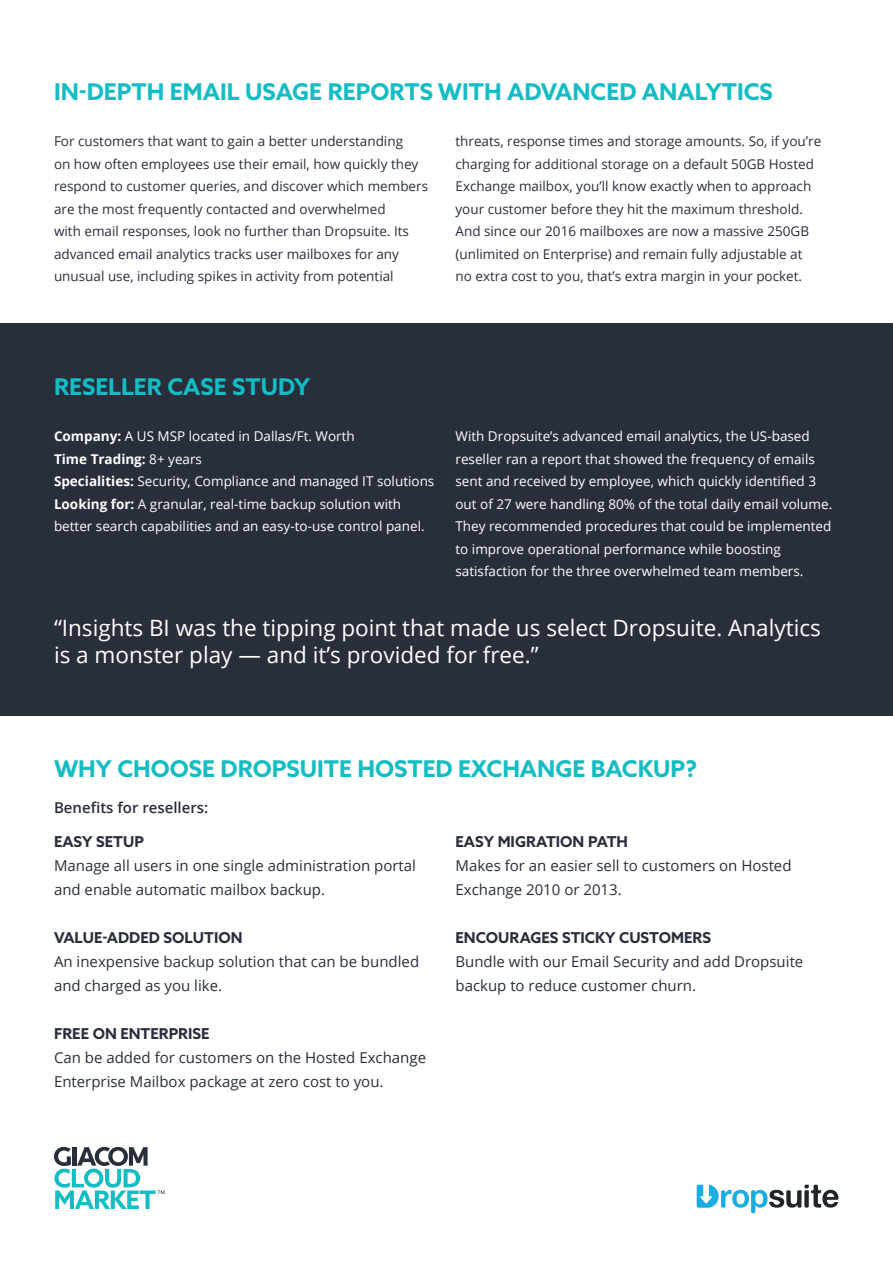
<style>
.page{position:relative;width:893px;height:1263px;background:#fff}
.page>*{position:absolute;margin:0;border:0;box-sizing:border-box;transform-origin:0 0}
.t1{font:700 23.1px "Azo Sans";color:#14bcc4}
.t2{font:22.5px/27px "Open Sans";color:#fff}
.t3{font:15px/24px "Open Sans";color:#292e3b}
.t4{font:700 15px "Azo Sans";color:#292e3b}
.t5{font:600 15px "Open Sans";color:#292e3b}
.t6{font:13.5px/22.5px "Open Sans";color:#292e3b}
.t7{font:13.5px/22.5px "Open Sans";color:#fff}
.t8{font:700 13.5px "Open Sans";color:#fff}
.s1{font-weight:700}
.s2{font-weight:400}
</style>
<div class="page">
<svg style="left:54px;top:1147px;width:110px;height:62px"></svg>
<div style="left:0;top:323px;width:893px;height:393px;background:#292e3b"></div>
<svg style="left:697px;top:1185px;width:142px;height:28px"></svg>
<p class="t1" style="left:54px;top:77px;width:720px">IN-DEPTH EMAIL USAGE REPORTS WITH ADVANCED ANALYTICS</p>
<p class="t6" style="left:54px;top:130px;width:376px">For customers that want to gain a better understanding<br>on how often employees use their email, how quickly they respond to customer queries, and discover which members are the most frequently contacted and overwhelmed<br>with email responses, look no further than Dropsuite. Its advanced email analytics tracks user mailboxes for any unusual use, including spikes in activity from potential</p>
<p class="t6" style="left:455px;top:130px;width:367px">threats, response times and storage amounts. So, if you’re charging for additional storage on a default 50GB Hosted Exchange mailbox, you’ll know exactly when to approach your customer before they hit the maximum threshold.<br>And since our 2016 mailboxes are now a massive 250GB (unlimited on Enterprise) and remain fully adjustable at no extra cost to you, that’s extra margin in your pocket.</p>
<p class="t1" style="left:54px;top:372px;width:257px">RESELLER CASE STUDY</p>
<p class="t7" style="left:54px;top:425px;width:302px"><span class="s1">Company:</span> A US MSP located in Dallas/Ft. Worth</p>
<p class="t8" style="left:54px;top:449px;width:150px">Time Trading: <span class="s2">8+ years</span></p>
<p class="t7" style="left:54px;top:470px;width:382px"><span class="s1">Specialities:</span> Security, Compliance and managed IT solutions</p>
<p class="t7" style="left:54px;top:492px;width:372px"><span class="s1">Looking for:</span> A granular, real-time backup solution with better search capabilities and an easy-to-use control panel.</p>
<p class="t7" style="left:455px;top:425px;width:378px">With Dropsuite’s advanced email analytics, the US-based reseller ran a report that showed the frequency of emails sent and received by employee, which quickly identified 3 out of 27 were handling 80% of the total daily email volume.<br>They recommended procedures that could be implemented to improve operational performance while boosting satisfaction for the three overwhelmed team members.</p>
<p class="t2" style="left:54px;top:614px;width:768px">“Insights BI was the tipping point that made us select Dropsuite. Analytics is a monster play — and it’s provided for free.”</p>
<p class="t1" style="left:54px;top:754px;width:645px">WHY CHOOSE DROPSUITE HOSTED EXCHANGE BACKUP?</p>
<p class="t5" style="left:54px;top:797px;width:156px">Benefits for resellers:</p>
<p class="t4" style="left:54px;top:832px;width:91px">EASY SETUP</p>
<p class="t3" style="left:54px;top:853px;width:363px">Manage all users in one single administration portal and enable automatic mailbox backup.</p>
<p class="t4" style="left:54px;top:928px;width:190px">VALUE-ADDED SOLUTION</p>
<p class="t3" style="left:54px;top:949px;width:367px">An inexpensive backup solution that can be bundled and charged as you like.</p>
<p class="t4" style="left:54px;top:1024px;width:157px">FREE ON ENTERPRISE</p>
<p class="t3" style="left:54px;top:1045px;width:374px">Can be added for customers on the Hosted Exchange<br>Enterprise Mailbox package at zero cost to you.</p>
<p class="t4" style="left:455px;top:832px;width:174px">EASY MIGRATION PATH</p>
<p class="t3" style="left:455px;top:853px;width:338px">Makes for an easier sell to customers on Hosted<br>Exchange 2010 or 2013.</p>
<p class="t4" style="left:455px;top:928px;width:257px">ENCOURAGES STICKY CUSTOMERS</p>
<p class="t3" style="left:455px;top:949px;width:349px">Bundle with our Email Security and add Dropsuite backup to reduce customer churn.</p>
</div>
